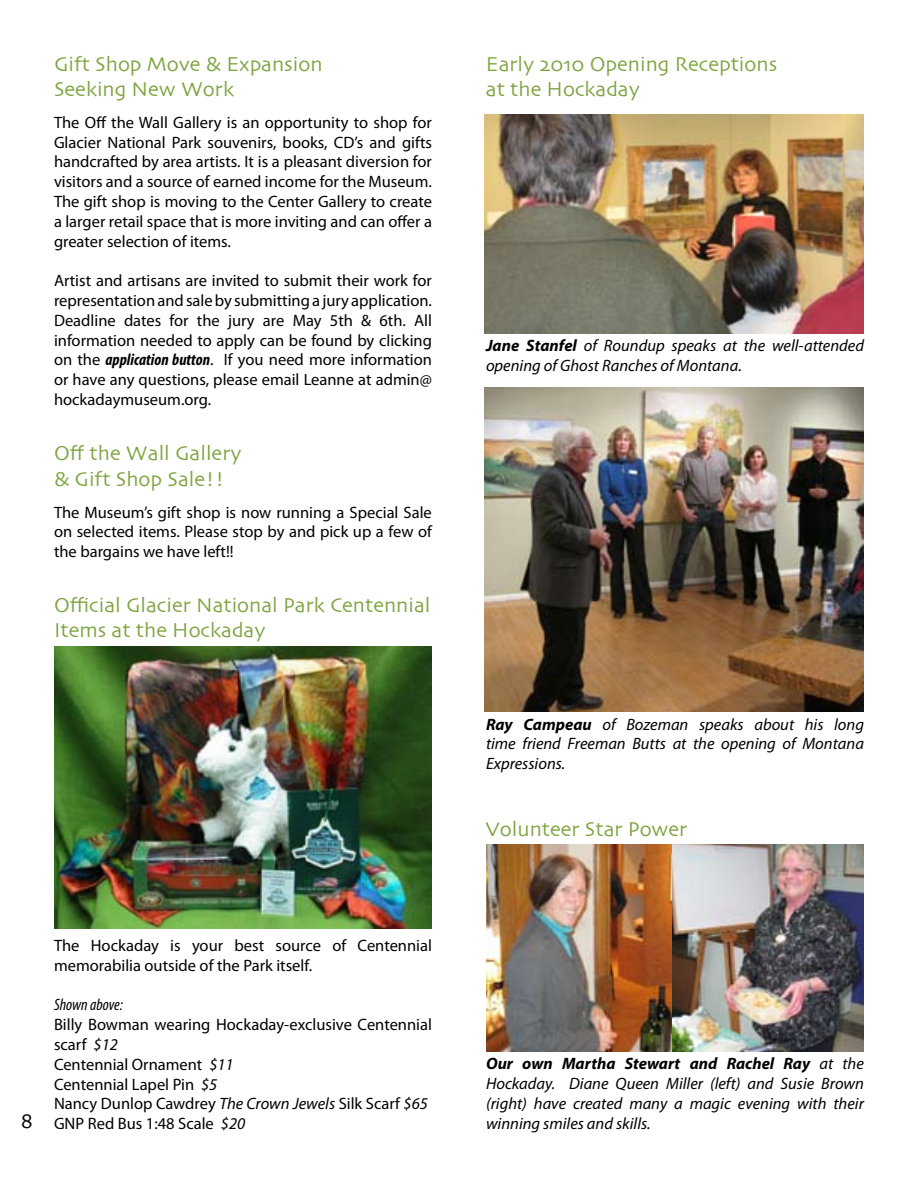
<style>
.page{position:relative;width:918px;height:1188px;background:#fff}
.page>*{position:absolute;margin:0;border:0;box-sizing:border-box;transform-origin:0 0}
.t1{font:21px/25.2px "Skia";color:#7da43f}
.t2{font:21px "Skia";color:#000}
.t3{font:16.5px/19.8px "Myriad Pro";color:#000;text-align:justify}
.t4{font:italic 16.5px/19.8px "Myriad Pro";color:#000;text-align:justify}
.t5{font:italic condensed 16.5px "Myriad Pro";color:#000}
.s1{font-weight:700;font-style:italic;font-stretch:condensed}
.s2{font-weight:700}
.s3{font-style:italic}
</style>
<div class="page">
<img style="left:54px;top:647px;width:378px;height:281px">
<img style="left:487px;top:844px;width:185px;height:208px">
<img style="left:485px;top:114px;width:379px;height:220px">
<img style="left:485px;top:387px;width:379px;height:325px">
<img style="left:672px;top:844px;width:192px;height:208px">
<p class="t1" style="left:54px;top:52px;width:270px">Gift Shop Move &amp; Expansion<br>Seeking New Work</p>
<p class="t1" style="left:486px;top:52px;width:293px">Early 2010 Opening Receptions at the Hockaday</p>
<p class="t3" style="left:54px;top:112px;width:380px">The Off the Wall Gallery is an opportunity to shop for Glacier National Park souvenirs, books, CD’s and gifts handcrafted by area artists. It is a pleasant diversion for visitors and a source of earned income for the Museum.<br>The gift shop is moving to the Center Gallery to create a larger retail space that is more inviting and can offer a greater selection of items.</p>
<p class="t3" style="left:54px;top:271px;width:380px">Artist and artisans are invited to submit their work for representation and sale by submitting a jury application.<br>Deadline dates for the jury are May 5th &amp; 6th. All information needed to apply can be found by clicking on the <span class="s1">application button</span>. If you need more information or have any questions, please email Leanne at admin@ hockadaymuseum.org.</p>
<p class="t1" style="left:54px;top:442px;width:189px">Off the Wall Gallery &amp; Gift Shop Sale!!</p>
<p class="t3" style="left:54px;top:502px;width:379px">The Museum’s gift shop is now running a Special Sale on selected items. Please stop by and pick up a few of the bargains we have left!!</p>
<p class="t1" style="left:54px;top:594px;width:378px">Official Glacier National Park Centennial<br>Items at the Hockaday</p>
<p class="t4" style="left:486px;top:335px;width:380px"><span class="s2">Jane Stanfel</span> of Roundup speaks at the well-attended opening of Ghost Ranches of Montana.</p>
<p class="t4" style="left:486px;top:714px;width:380px"><span class="s2">Ray Campeau</span> of Bozeman speaks about his long time friend Freeman Butts at the opening of Montana Expressions.</p>
<p class="t1" style="left:486px;top:818px;width:203px">Volunteer Star Power</p>
<p class="t2" style="left:21px;top:1109px;width:14px">8</p>
<p class="t3" style="left:54px;top:935px;width:380px">The Hockaday is your best source of Centennial memorabilia outside of the Park itself.</p>
<p class="t5" style="left:54px;top:995px;width:70px">Shown above:</p>
<p class="t3" style="left:54px;top:1014px;width:380px;text-align:left">Billy Bowman wearing Hockaday-exclusive Centennial scarf <span class="s3">$12<br></span>Centennial Ornament <span class="s3">$11<br></span>Centennial Lapel Pin <span class="s3">$5<br></span>Nancy Dunlop Cawdrey <span class="s3">The Crown Jewels</span> Silk Scarf <span class="s3">$65<br></span>GNP Red Bus 1:48 Scale <span class="s3">$20</span></p>
<p class="t4" style="left:486px;top:1054px;width:379px"><span class="s2">Our own Martha Stewart and Rachel Ray</span> at the Hockaday. Diane Queen Miller (left) and Susie Brown (right) have created many a magic evening with their winning smiles and skills.</p>
</div>
